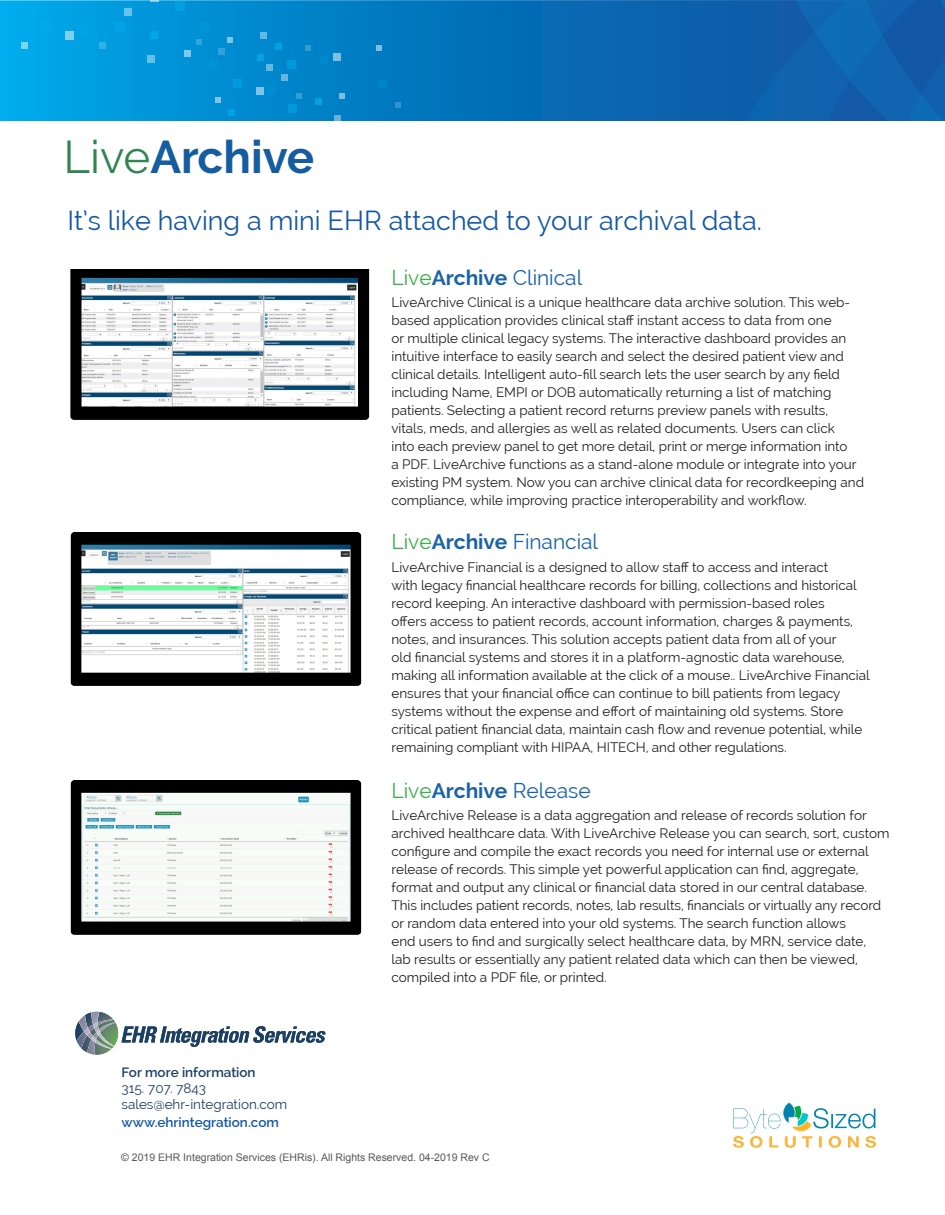
<style>
.page{position:relative;width:945px;height:1215px;background:#fff}
.page>*{position:absolute;margin:0;border:0;box-sizing:border-box;transform-origin:0 0}
.t1{font:700 45.75px "Raleway";color:#155ca0}
.t2{font:27px "Raleway";color:#1358a6}
.t3{font:21px "Raleway";color:#1b63a7}
.t4{font:700 21px "Raleway";color:#1b63a7}
.t5{font:13.5px/18px "Raleway";color:#231f20}
.t6{font:13.5px "Raleway";color:#1b4064}
.t7{font:600 13.5px "Raleway";color:#1358a6}
.t8{font:600 13.5px "Raleway";color:#1b4064}
.t9{font:10.5px "Arial";color:#57585a}
.s1{font-weight:400;color:#308550}
.s2{color:#3aad49}
.s3{font-weight:700}
.s4{font-weight:400;color:#3aad49}
.s5{font-weight:400}
</style>
<div class="page">
<svg style="left:0;top:0;width:740px;height:121px;background:#037ec4"></svg>
<svg style="left:740px;top:0;width:205px;height:121px;background:#1060ac"></svg>
<svg style="left:75px;top:1012px;width:250px;height:43px"></svg>
<div style="left:99px;top:42px;width:6px;height:7px;background:#32b1e6"></div>
<div style="left:21px;top:42px;width:6px;height:7px;background:#7fd4f4"></div>
<div style="left:125px;top:9px;width:7px;height:7px;background:#65c2ea"></div>
<div style="left:150px;top:31px;width:8px;height:8px;background:#00a6e8"></div>
<div style="left:16px;top:2px;width:8px;height:8px;background:#00aeef"></div>
<div style="left:80px;top:27px;width:9px;height:9px;background:#00a3e4"></div>
<div style="left:40px;top:22px;width:10px;height:10px;background:#00aeef"></div>
<svg style="left:150px;top:0;width:9px;height:2px"></svg>
<div style="left:218px;top:48px;width:7px;height:6px;background:#32a3da"></div>
<div style="left:184px;top:50px;width:7px;height:7px;background:#7fc7e9"></div>
<div style="left:147px;top:55px;width:7px;height:7px;background:#65c0e8"></div>
<div style="left:201px;top:23px;width:8px;height:8px;background:#0095d8"></div>
<div style="left:175px;top:1px;width:9px;height:10px;background:#009fe2"></div>
<div style="left:115px;top:22px;width:10px;height:10px;background:#00a4e5"></div>
<div style="left:66px;top:31px;width:8px;height:9px;background:#7fd0f1"></div>
<svg style="left:395px;top:103px;width:6px;height:5px"></svg>
<svg style="left:305px;top:45px;width:6px;height:6px"></svg>
<svg style="left:376px;top:45px;width:6px;height:6px"></svg>
<svg style="left:339px;top:93px;width:6px;height:6px"></svg>
<div style="left:334px;top:115px;width:7px;height:7px;background:#65b2db"></div>
<svg style="left:281px;top:75px;width:6px;height:6px"></svg>
<div style="left:315px;top:98px;width:7px;height:7px;background:#00a0e2"></div>
<div style="left:257px;top:54px;width:7px;height:7px;background:#00a2e4"></div>
<div style="left:379px;top:80px;width:8px;height:7px;background:#0084c9"></div>
<div style="left:320px;top:57px;width:8px;height:7px;background:#0089cd"></div>
<div style="left:288px;top:104px;width:9px;height:9px;background:#0098dc"></div>
<div style="left:256px;top:87px;width:8px;height:8px;background:#7fc3e5"></div>
<svg style="left:197px;top:39px;width:5px;height:6px"></svg>
<svg style="left:296px;top:93px;width:6px;height:6px"></svg>
<svg style="left:216px;top:97px;width:5px;height:6px"></svg>
<svg style="left:227px;top:37px;width:6px;height:6px"></svg>
<div style="left:260px;top:32px;width:7px;height:7px;background:#65b7e0"></div>
<svg style="left:267px;top:65px;width:6px;height:6px"></svg>
<div style="left:275px;top:43px;width:7px;height:7px;background:#00a1e4"></div>
<div style="left:228px;top:109px;width:7px;height:7px;background:#00a3e5"></div>
<div style="left:211px;top:60px;width:7px;height:8px;background:#0094d7"></div>
<div style="left:268px;top:87px;width:8px;height:7px;background:#008ed2"></div>
<div style="left:233px;top:79px;width:9px;height:9px;background:#009cdf"></div>
<div style="left:287px;top:60px;width:9px;height:9px;background:#0098dc"></div>
<div style="left:333px;top:53px;width:8px;height:8px;background:#7fbfe1"></div>
<img style="left:71px;top:269px;width:299px;height:151px">
<img style="left:70px;top:780px;width:292px;height:155px">
<img style="left:70px;top:532px;width:292px;height:154px">
<img style="left:733px;top:1102px;width:144px;height:46px">
<img style="left:750px;top:1136px;width:126px;height:12px">
<img style="left:733px;top:1108px;width:48px;height:25px">
<img style="left:813px;top:1108px;width:62px;height:20px">
<p class="t1" style="left:64px;top:130px;width:252px"><span class="s1">Live</span>Archive</p>
<p class="t2" style="left:68px;top:205px;width:696px">It’s like having a mini EHR attached to your archival data.</p>
<p class="t3" style="left:392px;top:265px;width:192px"><span class="s2">Live</span><span class="s3">Archive</span> Clinical</p>
<p class="t5" style="left:392px;top:293px;width:474px">LiveArchive Clinical is a unique healthcare data archive solution. This web&shy;based application provides clinical staff instant access to data from one<br>or multiple clinical legacy systems. The interactive dashboard provides an intuitive interface to easily search and select the desired patient view and clinical details. Intelligent auto-fill search lets the user search by any field including Name, EMPI or DOB automatically returning a list of matching patients. Selecting a patient record returns preview panels with results, vitals, meds, and allergies as well as related documents. Users can click<br>into each preview panel to get more detail, print or merge information into<br>a PDF. LiveArchive functions as a stand-alone module or integrate into your existing PM system. Now you can archive clinical data for recordkeeping and compliance, while improving practice interoperability and workflow.</p>
<p class="t3" style="left:392px;top:529px;width:208px"><span class="s2">Live</span><span class="s3">Archive</span> Financial</p>
<p class="t5" style="left:392px;top:558px;width:480px">LiveArchive Financial is a designed to allow staff to access and interact<br>with legacy financial healthcare records for billing, collections and historical record keeping. An interactive dashboard with permission-based roles<br>offers access to patient records, account information, charges &amp; payments, notes, and insurances. This solution accepts patient data from all of your<br>old financial systems and stores it in a platform-agnostic data warehouse, making all information available at the click of a mouse.. LiveArchive Financial ensures that your financial office can continue to bill patients from legacy systems without the expense and effort of maintaining old systems. Store critical patient financial data, maintain cash flow and revenue potential, while remaining compliant with HIPAA, HITECH, and other regulations.</p>
<p class="t4" style="left:392px;top:778px;width:201px"><span class="s4">Live</span>Archive <span class="s5">Release</span></p>
<p class="t5" style="left:392px;top:806px;width:500px">LiveArchive Release is a data aggregation and release of records solution for archived healthcare data. With LiveArchive Release you can search, sort, custom configure and compile the exact records you need for internal use or external release of records. This simple yet powerful application can find, aggregate, format and output any clinical or financial data stored in our central database.<br>This includes patient records, notes, lab results, financials or virtually any record or random data entered into your old systems. The search function allows<br>end users to find and surgically select healthcare data, by MRN, service date,<br>lab results or essentially any patient related data which can then be viewed, compiled into a PDF file, or printed.</p>
<p class="t8" style="left:122px;top:1064px;width:136px">For more information</p>
<p class="t6" style="left:122px;top:1080px;width:86px">315. 707. 7843</p>
<p class="t6" style="left:122px;top:1096px;width:167px">sales@ehr-integration.com</p>
<p class="t7" style="left:122px;top:1115px;width:159px">www.ehrintegration.com</p>
<p class="t9" style="left:121px;top:1151px;width:370px">© 2019 EHR Integration Services (EHRis). All Rights Reserved. 04-2019 Rev C</p>
</div>
